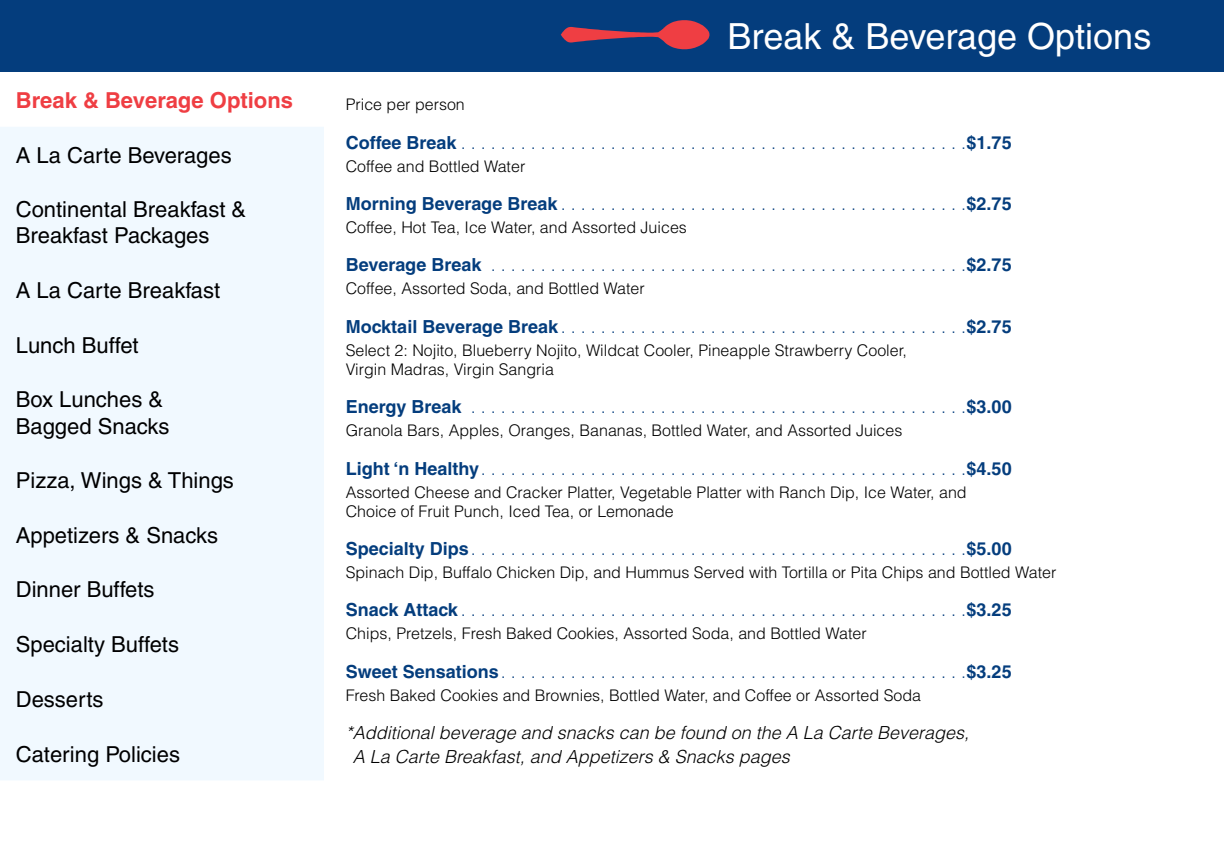
<style>
.page{position:relative;width:1224px;height:864px;background:#fff}
.page>*{position:absolute;margin:0;border:0;box-sizing:border-box;transform-origin:0 0}
.t1{font:36px "Helvetica";color:#fff}
.t2{font:22px/26.4px "Helvetica";color:#000}
.t3{font:700 22px "Helvetica";color:#ef3e43}
.t4{font:300 18px "Helvetica";color:#043d7d}
.t5{font:italic 300 18px/24px "Helvetica";color:#000}
.t6{font:300 16px/19px "Helvetica";color:#000}
.s1{font-weight:700}
</style>
<div class="page">
<div style="left:0;top:0;width:1224px;height:72px;background:#043d7d"></div>
<svg style="left:561px;top:20px;width:148px;height:29px"></svg>
<div style="left:0;top:127px;width:324px;height:653px;background:#f1f9ff"></div>
<p class="t3" style="left:16px;top:87px;width:279px">Break &amp; Beverage Options</p>
<p class="t2" style="left:16px;top:142px;width:217px">A La Carte Beverages</p>
<p class="t2" style="left:16px;top:196px;width:232px">Continental Breakfast &amp;<br>Breakfast Packages</p>
<p class="t2" style="left:16px;top:277px;width:206px">A La Carte Breakfast</p>
<p class="t2" style="left:16px;top:332px;width:124px">Lunch Buffet</p>
<p class="t2" style="left:16px;top:386px;width:155px">Box Lunches &amp;<br>Bagged Snacks</p>
<p class="t2" style="left:16px;top:467px;width:220px">Pizza, Wings &amp; Things</p>
<p class="t2" style="left:16px;top:522px;width:204px">Appetizers &amp; Snacks</p>
<p class="t2" style="left:16px;top:576px;width:140px">Dinner Buffets</p>
<p class="t2" style="left:16px;top:631px;width:165px">Specialty Buffets</p>
<p class="t2" style="left:16px;top:686px;width:89px">Desserts</p>
<p class="t2" style="left:16px;top:741px;width:166px">Catering Policies</p>
<h1 class="t1" style="left:727px;top:16px;width:425px">Break &amp; Beverage Options</h1>
<p class="t6" style="left:346px;top:95px;width:121px">Price per person</p>
<p class="t4" style="left:346px;top:131px;width:667px"><span class="s1">Coffee Break</span> . . . . . . . . . . . . . . . . . . . . . . . . . . . . . . . . . . . . . . . . . . . . . . . . . . <span class="s1">$1.75</span></p>
<p class="t6" style="left:346px;top:156px;width:181px">Coffee and Bottled Water</p>
<p class="t4" style="left:346px;top:192px;width:667px"><span class="s1">Morning Beverage Break</span> . . . . . . . . . . . . . . . . . . . . . . . . . . . . . . . . . . . . . . . . <span class="s1">$2.75</span></p>
<p class="t6" style="left:346px;top:217px;width:343px">Coffee, Hot Tea, Ice Water, and Assorted Juices</p>
<p class="t4" style="left:346px;top:254px;width:667px"><span class="s1">Beverage Break</span> . . . . . . . . . . . . . . . . . . . . . . . . . . . . . . . . . . . . . . . . . . . . . . . <span class="s1">$2.75</span></p>
<p class="t6" style="left:346px;top:279px;width:301px">Coffee, Assorted Soda, and Bottled Water</p>
<p class="t4" style="left:346px;top:315px;width:667px"><span class="s1">Mocktail Beverage Break</span> . . . . . . . . . . . . . . . . . . . . . . . . . . . . . . . . . . . . . . . . <span class="s1">$2.75</span></p>
<p class="t6" style="left:346px;top:340px;width:563px">Select 2: Nojito, Blueberry Nojito, Wildcat Cooler, Pineapple Strawberry Cooler,<br>Virgin Madras, Virgin Sangria</p>
<p class="t4" style="left:346px;top:396px;width:667px"><span class="s1">Energy Break</span> . . . . . . . . . . . . . . . . . . . . . . . . . . . . . . . . . . . . . . . . . . . . . . . . . <span class="s1">$3.00</span></p>
<p class="t6" style="left:346px;top:421px;width:558px">Granola Bars, Apples, Oranges, Bananas, Bottled Water, and Assorted Juices</p>
<p class="t4" style="left:346px;top:457px;width:667px"><span class="s1">Light ‘n Healthy</span> . . . . . . . . . . . . . . . . . . . . . . . . . . . . . . . . . . . . . . . . . . . . . . . . <span class="s1">$4.50</span></p>
<p class="t6" style="left:346px;top:482px;width:622px">Assorted Cheese and Cracker Platter, Vegetable Platter with Ranch Dip, Ice Water, and<br>Choice of Fruit Punch, Iced Tea, or Lemonade</p>
<p class="t4" style="left:346px;top:537px;width:667px"><span class="s1">Specialty Dips</span> . . . . . . . . . . . . . . . . . . . . . . . . . . . . . . . . . . . . . . . . . . . . . . . . . <span class="s1">$5.00</span></p>
<p class="t6" style="left:346px;top:562px;width:712px">Spinach Dip, Buffalo Chicken Dip, and Hummus Served with Tortilla or Pita Chips and Bottled Water</p>
<p class="t4" style="left:346px;top:599px;width:667px"><span class="s1">Snack Attack</span> . . . . . . . . . . . . . . . . . . . . . . . . . . . . . . . . . . . . . . . . . . . . . . . . . . <span class="s1">$3.25</span></p>
<p class="t6" style="left:346px;top:624px;width:523px">Chips, Pretzels, Fresh Baked Cookies, Assorted Soda, and Bottled Water</p>
<p class="t4" style="left:346px;top:660px;width:667px"><span class="s1">Sweet Sensations</span> . . . . . . . . . . . . . . . . . . . . . . . . . . . . . . . . . . . . . . . . . . . . . . <span class="s1">$3.25</span></p>
<p class="t6" style="left:346px;top:685px;width:577px">Fresh Baked Cookies and Brownies, Bottled Water, and Coffee or Assorted Soda</p>
<p class="t5" style="left:353px;top:720px;width:618px;text-indent:-7px">*Additional beverage and snacks can be found on the A La Carte Beverages,<br>A La Carte Breakfast, and Appetizers &amp; Snacks pages</p>
</div>
